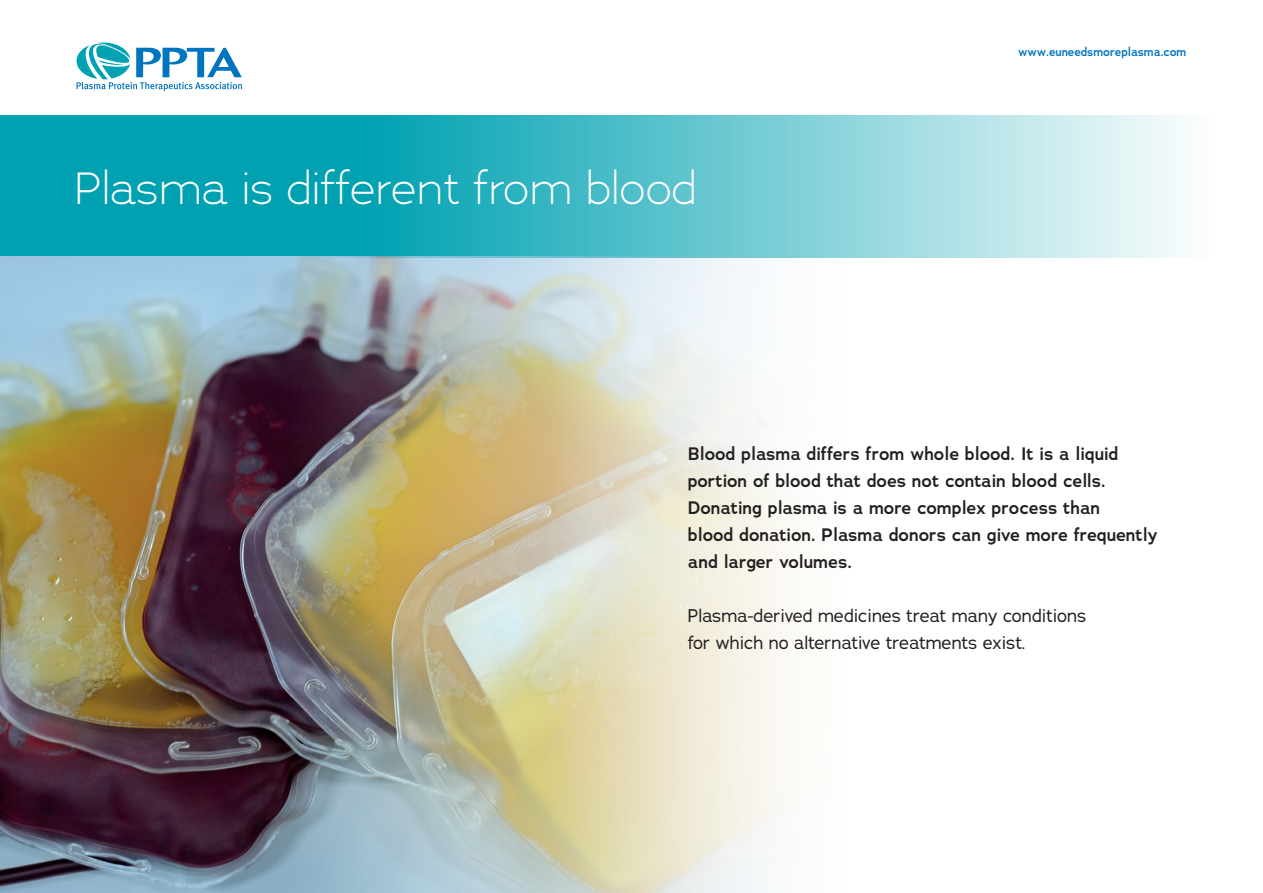
<style>
.page{position:relative;width:1263px;height:893px;background:#fff}
.page>*{position:absolute;margin:0;border:0;box-sizing:border-box;transform-origin:0 0}
.t1{font:300 45px "Adrianna";color:#fff}
.t2{font:600 18px/27px "Adrianna";color:#231f20}
.t3{font:18px/27px "Adrianna";color:#231f20}
.t4{font:600 12px "Adrianna";color:#0075bf}
</style>
<div class="page">
<svg style="left:77px;top:42px;width:165px;height:49px"></svg>
<svg style="left:0;top:115px;width:1182px;height:142px;background:#54c0cb"></svg>
<img style="left:0;top:256px;width:848px;height:637px">
<p class="t1" style="left:75px;top:160px;width:624px">Plasma is different from blood</p>
<p class="t4" style="left:1018px;top:44px;width:170px">www.euneedsmoreplasma.com</p>
<p class="t2" style="left:688px;top:440px;width:432px">Blood plasma differs from whole blood. It is a liquid portion of blood that does not contain blood cells.</p>
<p class="t2" style="left:688px;top:494px;width:471px">Donating plasma is a more complex process than<br>blood donation. Plasma donors can give more frequently and larger volumes.</p>
<p class="t3" style="left:688px;top:602px;width:400px">Plasma-derived medicines treat many conditions for which no alternative treatments exist.</p>
</div>
